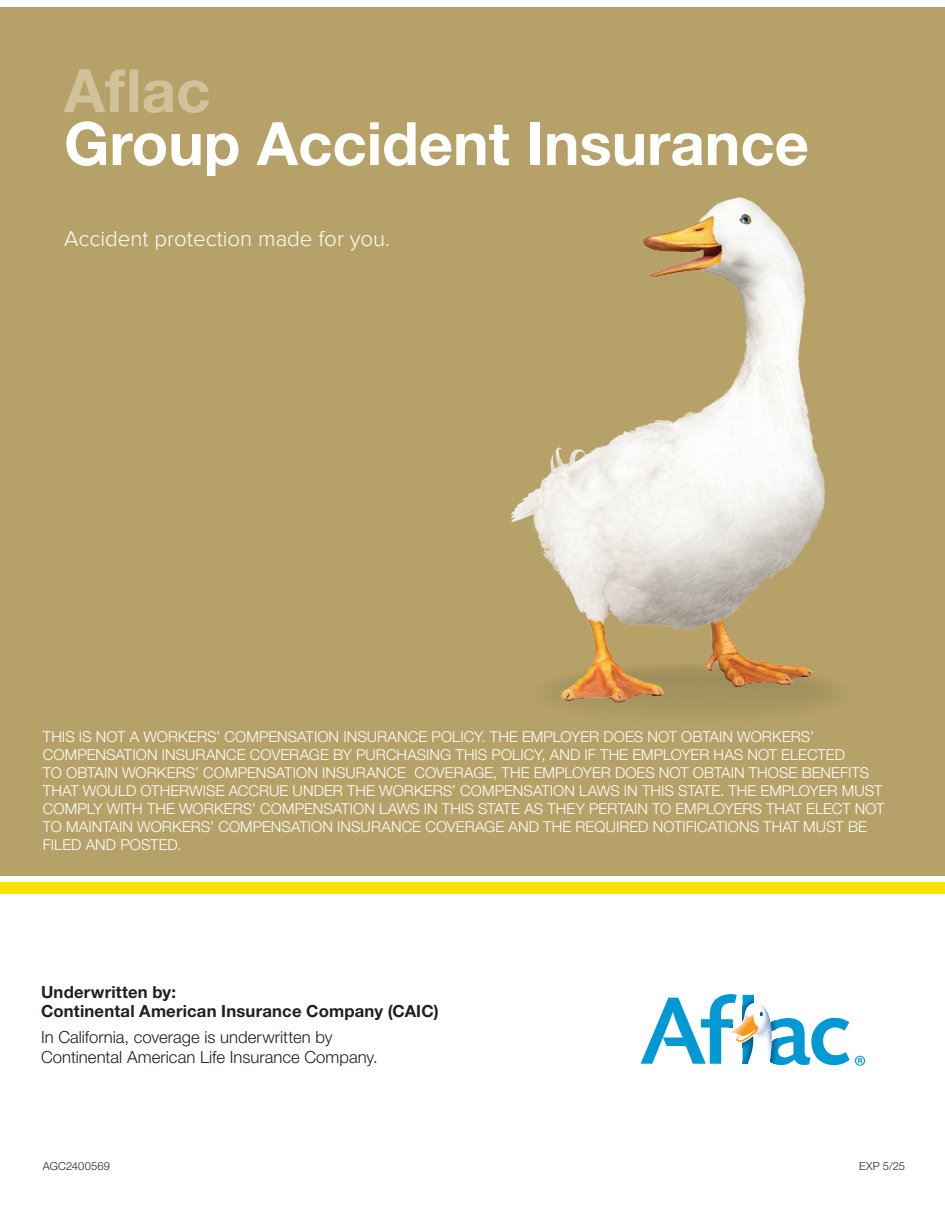
<style>
.page{position:relative;width:945px;height:1215px;background:#fff}
.page>*{position:absolute;margin:0;border:0;box-sizing:border-box;transform-origin:0 0}
.t1{font:700 59.85px "Helvetica Neue LT Std";color:#fff}
.t2{font:700 59.85px "Helvetica Neue LT Std";color:#d1c29b}
.t3{font:300 22.35px "Proxima Nova";color:#fff}
.t4{font:300 16.65px/19.5px "Helvetica Neue LT Std";color:#231f20}
.t5{font:700 16.65px/19.5px "Helvetica Neue LT Std";letter-spacing:.01em;color:#231f20}
.t6{font:300 15px/18px "Helvetica Neue LT Std";letter-spacing:.005em;color:#fff}
.t7{font:300 11.1px "Helvetica Neue LT Std";letter-spacing:.015em;color:#231f20}
</style>
<div class="page">
<div style="left:1px;top:882px;width:944px;height:12px;background:#fbe404"></div>
<div style="left:1px;top:7px;width:944px;height:868px;background:#b6a268"></div>
<svg style="left:641px;top:994px;width:224px;height:72px"></svg>
<img style="left:511px;top:197px;width:317px;height:512px">
<h1 class="t2" style="left:64px;top:54px;width:148px">Aflac</h1>
<h1 class="t1" style="left:64px;top:107px;width:746px">Group Accident Insurance</h1>
<h2 class="t3" style="left:64px;top:228px;width:328px">Accident protection made for you.</h2>
<p class="t6" style="left:43px;top:728px;width:843px">THIS IS NOT A WORKERS’ COMPENSATION INSURANCE POLICY. THE EMPLOYER DOES NOT OBTAIN WORKERS’ COMPENSATION INSURANCE COVERAGE BY PURCHASING THIS POLICY, AND IF THE EMPLOYER HAS NOT ELECTED<br>TO OBTAIN WORKERS’ COMPENSATION INSURANCE COVERAGE, THE EMPLOYER DOES NOT OBTAIN THOSE BENEFITS THAT WOULD OTHERWISE ACCRUE UNDER THE WORKERS’ COMPENSATION LAWS IN THIS STATE. THE EMPLOYER MUST COMPLY WITH THE WORKERS’ COMPENSATION LAWS IN THIS STATE AS THEY PERTAIN TO EMPLOYERS THAT ELECT NOT TO MAINTAIN WORKERS’ COMPENSATION INSURANCE COVERAGE AND THE REQUIRED NOTIFICATIONS THAT MUST BE FILED AND POSTED.</p>
<p class="t5" style="left:41px;top:982px;width:399px">Underwritten by:<br>Continental American Insurance Company (CAIC)</p>
<p class="t4" style="left:41px;top:1027px;width:338px">In California, coverage is underwritten by<br>Continental American Life Insurance Company.</p>
<p class="t7" style="left:43px;top:1159px;width:69px">AGC2400569</p>
<p class="t7" style="left:859px;top:1159px;width:47px">EXP 5/25</p>
</div>
